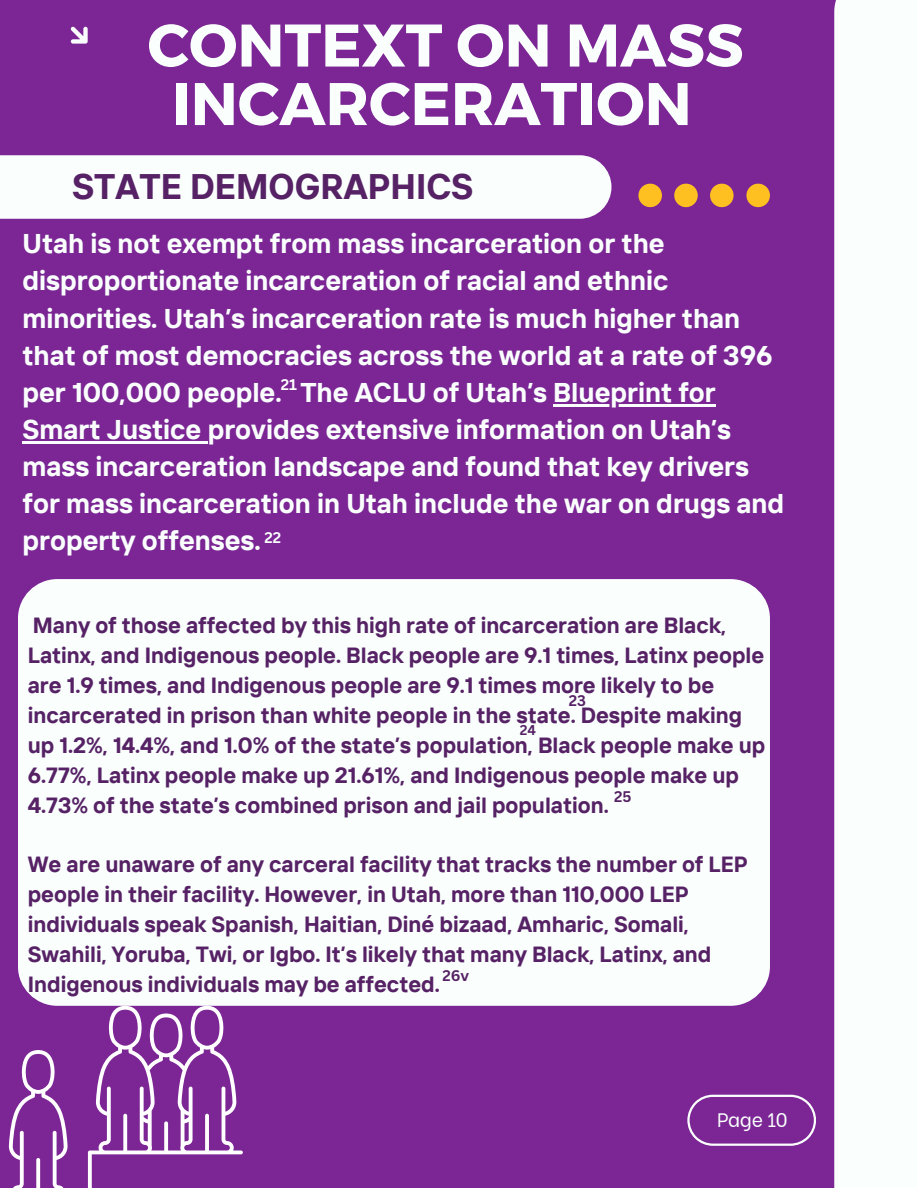
<style>
.page{position:relative;width:918px;height:1188px;background:#7b2694}
.page>*{position:absolute;margin:0;border:0;box-sizing:border-box;transform-origin:0 0}
.t1{font:700 60px/58.5px "Montserrat";color:#fafffe;text-align:center}
.t2{font:700 35.4px "TT Interphases";color:#562265}
.t3{font:700 27px/37.2px "TT Interphases";color:#fafffe}
.t4{font:700 21.9px/30px "TT Interphases";color:#562265}
.t5{font:19.5px "Be Vietnam";letter-spacing:-.02em;color:#fafffe}
.t6{font:700 15px "Canva Sans";color:#562265}
.t7{font:700 15px "Canva Sans";color:#fff}
.t8{font:700 15px "Canva Sans";color:#fafffe}
.t9{font:700 13.8px "Canva Sans";color:#562265}
</style>
<div class="page">
<div style="left:834px;top:0;width:84px;height:1188px;background:#fafffe"></div>
<div style="left:0;top:155px;width:611px;height:64px;background:#fafffe"></div>
<svg style="left:687px;top:1095px;width:129px;height:50px"></svg>
<div style="left:18px;top:579px;width:752px;height:427px;background:#fafffe;border-radius:39px"></div>
<svg style="left:638px;top:184px;width:24px;height:23px"></svg>
<svg style="left:674px;top:184px;width:24px;height:23px"></svg>
<svg style="left:710px;top:184px;width:24px;height:23px"></svg>
<svg style="left:746px;top:184px;width:24px;height:23px"></svg>
<svg style="left:70px;top:26px;width:18px;height:18px"></svg>
<svg style="left:8px;top:1006px;width:235px;height:182px"></svg>
<hr style="left:553px;top:404px;width:163px;height:2px;background:#fafffe">
<hr style="left:23px;top:441px;width:185px;height:2px;background:#fafffe">
<h2 class="t1" style="left:148px;top:13px;width:598px">CONTEXT ON MASS<br>INCARCERATION</h2>
<p class="t2" style="left:72px;top:164px;width:403px">STATE DEMOGRAPHICS</p>
<h3 class="t3" style="left:23px;top:225px;width:752px">Utah is not exempt from mass incarceration or the disproportionate incarceration of racial and ethnic minorities. Utah’s incarceration rate is much higher than that of most democracies across the world at a rate of 396 per 100,000 people. The ACLU of Utah’s Blueprint for</h3>
<p class="t3" style="left:23px;top:410px;width:763px">Smart Justice provides extensive information on Utah’s mass incarceration landscape and found that key drivers for mass incarceration in Utah include the war on drugs and property offenses.</p>
<h4 class="t7" style="left:281px;top:374px;width:18px">21</h4>
<p class="t8" style="left:264px;top:527px;width:18px">22</p>
<p class="t4" style="left:28px;top:610px;width:739px">Many of those affected by this high rate of incarceration are Black, Latinx, and Indigenous people. Black people are 9.1 times, Latinx people are 1.9 times, and Indigenous people are 9.1 times more likely to be incarcerated in prison than white people in the state. Despite making up 1.2%, 14.4%, and 1.0% of the state’s population, Black people make up 6.77%, Latinx people make up 21.61%, and Indigenous people make up 4.73% of the state’s combined prison and jail population.</p>
<h1 class="t4" style="left:28px;top:849px;width:722px">We are unaware of any carceral facility that tracks the number of LEP people in their facility. However, in Utah, more than 110,000 LEP individuals speak Spanish, Haitian, Diné bizaad, Amharic, Somali, Swahili, Yoruba, Twi, or Igbo. It’s likely that many Black, Latinx, and Indigenous individuals may be affected.</h1>
<p class="t6" style="left:569px;top:690px;width:19px">23</p>
<p class="t9" style="left:520px;top:721px;width:18px">24</p>
<h4 class="t6" style="left:614px;top:786px;width:19px">25</h4>
<p class="t6" style="left:442px;top:965px;width:28px">26v</p>
<p class="t5" style="left:717px;top:1104px;width:72px">Page 10</p>
</div>
